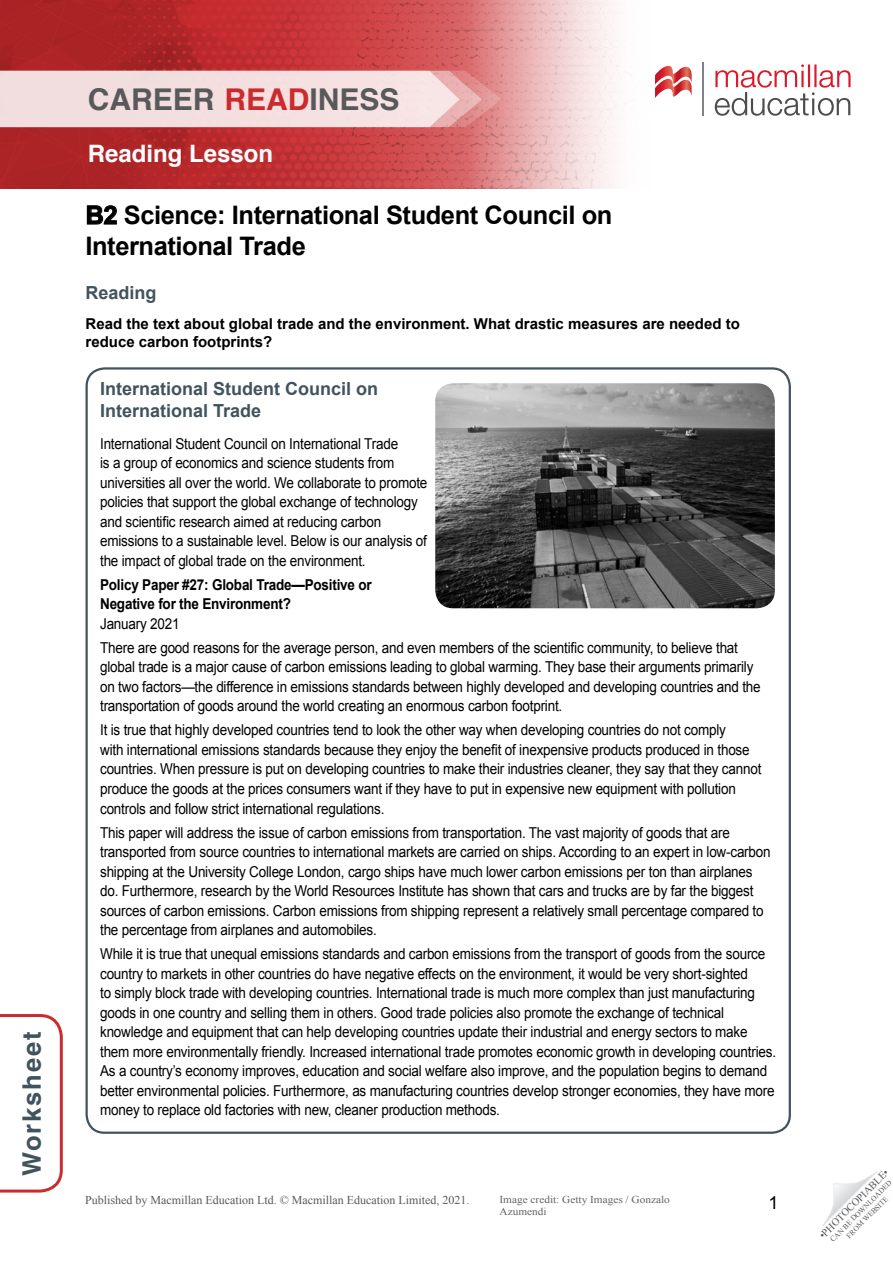
<style>
.page{position:relative;width:893px;height:1263px;background:#fff}
.page>*{position:absolute;margin:0;border:0;box-sizing:border-box;transform-origin:0 0}
.t1{font:700 30px "Helvetica";color:#58595b}
.t2{font:700 25.5px/30.6px "Arial";letter-spacing:-.015em;color:#000}
.Template__Left_sideb{font:700 25.5px "Helvetica LT Std";letter-spacing:.08em;color:#41535d}
.t3{font:700 24px "Helvetica";color:#fff}
.subhead{font:700 18px/21.6px "Arial";color:#41535d}
.t4{font:18px "Arial";color:#000}
.body_text{font:15px/19.5px "Arial";letter-spacing:-.015em;color:#000;scale:.9 1}
.dir_text{font:700 15px/18px "Arial";color:#000}
.body_text-2{font:700 15px/19.5px "Arial";letter-spacing:-.015em;color:#000;scale:.9 1}
.t5{font:12px "Times New Roman";color:#58595b}
.Image_Credit{font:10.5px/12.6px "Times New Roman";color:#636466;scale:1.08 1}
.t6{font:10.5px "Times New Roman";color:#58595b}
.t7{font:7.5px/9px "Times New Roman";color:#58595b;text-align:center}
.s1{color:#cb2b2e}
.s2{font-weight:400}
</style>
<div class="page">
<svg style="left:822px;top:1171px;width:55px;height:55px"></svg>
<img style="left:0;top:0;width:287px;height:188px">
<svg style="left:287px;top:0;width:564px;height:189px"></svg>
<svg style="left:655px;top:65px;width:37px;height:34px"></svg>
<hr style="left:703px;top:62px;width:1px;height:54px;background:#808285">
<svg style="left:715px;top:64px;width:135px;height:52px"></svg>
<svg style="left:0;top:71px;width:501px;height:56px;background:#f2d7d8"></svg>
<svg style="left:0;top:1014px;width:63px;height:179px"></svg>
<svg style="left:87px;top:205px;width:30px;height:20px"></svg>
<img style="left:435px;top:383px;width:340px;height:225px">
<p class="Template__Left_sideb" style="left:16px;top:1176px;width:146px;rotate:-90deg">Worksheet</p>
<p class="t1" style="left:88px;top:75px;width:313px">CAREER <span class="s1">READ</span>INESS</p>
<p class="t3" style="left:88px;top:134px;width:187px">Reading Lesson</p>
<p class="t2" style="left:86px;top:201px;width:528px">B2 Science: International Student Council on<br>International Trade</p>
<p class="subhead" style="left:86px;top:282px;width:73px">Reading</p>
<p class="dir_text" style="left:86px;top:315px;width:656px">Read the text about global trade and the environment. What drastic measures are needed to reduce carbon footprints?</p>
<p class="subhead" style="left:100px;top:378px;width:280px">International Student Council on<br>International Trade</p>
<p class="body_text" style="left:100px;top:434px;width:365px">International Student Council on International Trade<br>is a group of economics and science students from universities all over the world. We collaborate to promote policies that support the global exchange of technology and scientific research aimed at reducing carbon emissions to a sustainable level. Below is our analysis of the impact of global trade on the environment.</p>
<p class="body_text-2" style="left:100px;top:575px;width:303px">Policy Paper #27: Global Trade—Positive or<br>Negative for the Environment?<br><span class="s2">January 2021</span></p>
<p class="body_text" style="left:100px;top:638px;width:735px">There are good reasons for the average person, and even members of the scientific community, to believe that global trade is a major cause of carbon emissions leading to global warming. They base their arguments primarily on two factors—the difference in emissions standards between highly developed and developing countries and the transportation of goods around the world creating an enormous carbon footprint.</p>
<p class="body_text" style="left:100px;top:721px;width:736px">It is true that highly developed countries tend to look the other way when developing countries do not comply<br>with international emissions standards because they enjoy the benefit of inexpensive products produced in those countries. When pressure is put on developing countries to make their industries cleaner, they say that they cannot produce the goods at the prices consumers want if they have to put in expensive new equipment with pollution controls and follow strict international regulations.</p>
<p class="body_text" style="left:100px;top:823px;width:747px">This paper will address the issue of carbon emissions from transportation. The vast majority of goods that are transported from source countries to international markets are carried on ships. According to an expert in low-carbon shipping at the University College London, cargo ships have much lower carbon emissions per ton than airplanes do. Furthermore, research by the World Resources Institute has shown that cars and trucks are by far the biggest sources of carbon emissions. Carbon emissions from shipping represent a relatively small percentage compared to the percentage from airplanes and automobiles.</p>
<p class="body_text" style="left:100px;top:944px;width:753px">While it is true that unequal emissions standards and carbon emissions from the transport of goods from the source country to markets in other countries do have negative effects on the environment, it would be very short-sighted<br>to simply block trade with developing countries. International trade is much more complex than just manufacturing goods in one country and selling them in others. Good trade policies also promote the exchange of technical knowledge and equipment that can help developing countries update their industrial and energy sectors to make them more environmentally friendly. Increased international trade promotes economic growth in developing countries.<br>As a country’s economy improves, education and social welfare also improve, and the population begins to demand better environmental policies. Furthermore, as manufacturing countries develop stronger economies, they have more money to replace old factories with new, cleaner production methods.</p>
<p class="t5" style="left:85px;top:1192px;width:386px">Published by Macmillan Education Ltd. © Macmillan Education Limited, 2021.</p>
<p class="Image_Credit" style="left:500px;top:1193px;width:159px">Image credit: Getty Images / Gonzalo<br>Azumendi</p>
<p class="t4" style="left:769px;top:1191px;width:12px">1</p>
<p class="t6" style="left:816px;top:1232px;width:95px;rotate:-45deg">•PHOTOCOPIABLE•</p>
<p class="t7" style="left:828px;top:1237px;width:85px;rotate:-45deg">CAN BE DOWNLOADED<br>FROM WEBSITE</p>
</div>
